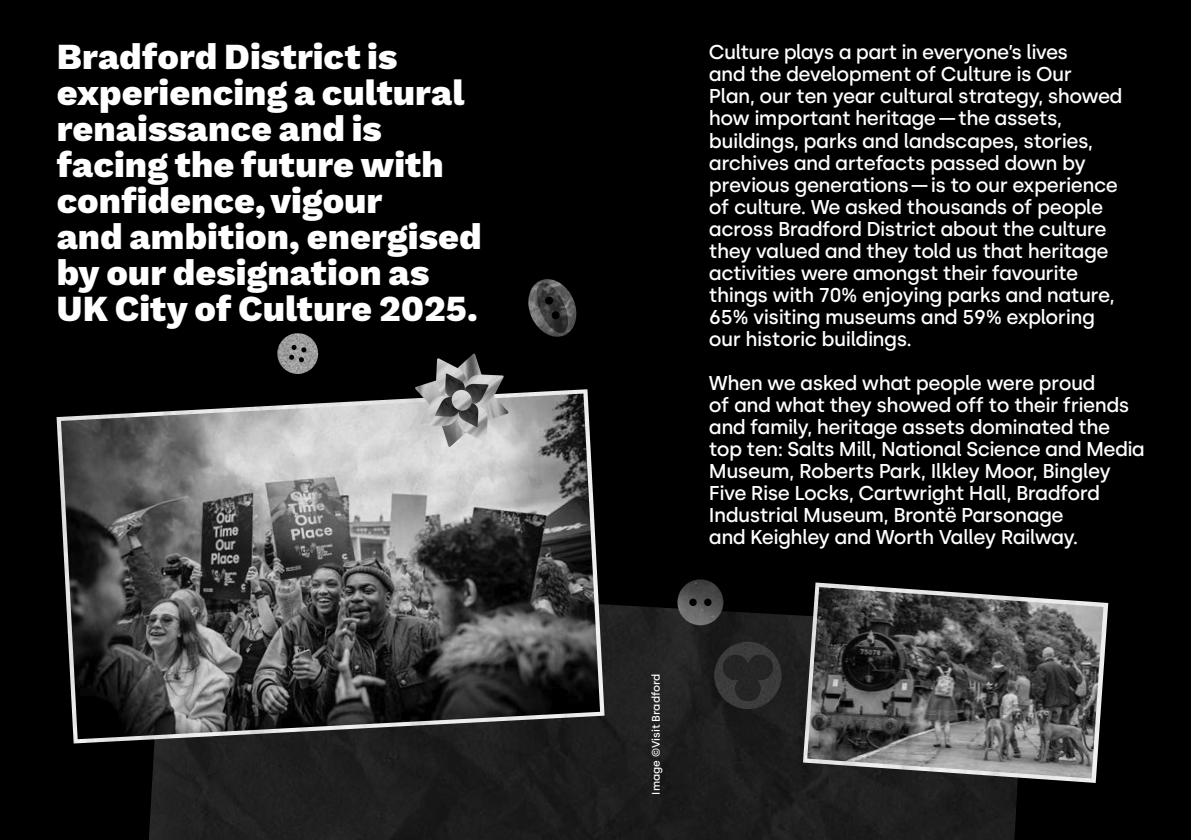
<style>
.page{position:relative;width:1191px;height:840px;background:#fff}
.page>*{position:absolute;margin:0;border:0;box-sizing:border-box;transform-origin:0 0}
.t1{font:800 36px/36px "Work Sans";color:#fff}
.t2{font:500 20px/22px "Silka";letter-spacing:-.025em;color:#fff}
.t3{font:500 11px "Silka";color:#fff}
</style>
<div class="page">
<div style="left:0;top:0;width:1191px;height:839px;background:#000"></div>
<img style="left:149px;top:581px;width:869px;height:258px">
<img style="left:57px;top:389px;width:547px;height:354px">
<img style="left:61px;top:393px;width:539px;height:345px">
<img style="left:803px;top:582px;width:305px;height:200px">
<img style="left:807px;top:586px;width:296px;height:192px">
<img style="left:487px;top:390px;width:22px;height:31px">
<img style="left:415px;top:380px;width:21px;height:31px">
<img style="left:441px;top:426px;width:32px;height:21px">
<img style="left:468px;top:353px;width:14px;height:21px">
<img style="left:455px;top:406px;width:32px;height:36px">
<img style="left:436px;top:358px;width:32px;height:37px">
<img style="left:419px;top:395px;width:38px;height:31px">
<img style="left:466px;top:374px;width:38px;height:32px">
<img style="left:457px;top:404px;width:21px;height:23px">
<img style="left:445px;top:373px;width:21px;height:24px">
<img style="left:435px;top:397px;width:26px;height:19px">
<img style="left:462px;top:383px;width:27px;height:21px">
<img style="left:450px;top:389px;width:23px;height:23px">
<img style="left:714px;top:641px;width:67px;height:67px;border-radius:34px">
<img style="left:723px;top:654px;width:50px;height:46px">
<img style="left:528px;top:279px;width:49px;height:58px">
<img style="left:535px;top:283px;width:34px;height:52px">
<svg style="left:544px;top:296px;width:16px;height:23px"></svg>
<img style="left:277px;top:333px;width:41px;height:41px">
<svg style="left:289px;top:344px;width:18px;height:18px"></svg>
<img style="left:677px;top:579px;width:46px;height:46px;border-radius:23px">
<div style="left:689px;top:598px;width:7px;height:7px;background:#000;border-radius:50%"></div>
<div style="left:704px;top:598px;width:7px;height:7px;background:#000;border-radius:50%"></div>
<h1 class="t1" style="left:57px;top:41px;width:426px">Bradford District is experiencing a cultural renaissance and is facing the future with confidence, vigour<br>and ambition, energised by our designation as<br>UK City of Culture 2025.</h1>
<p class="t2" style="left:709px;top:41px;width:415px">Culture plays a part in everyone’s lives<br>and the development of Culture is Our Plan, our ten year cultural strategy, showed how important heritage—the assets, buildings, parks and landscapes, stories, archives and artefacts passed down by previous generations—is to our experience of culture. We asked thousands of people across Bradford District about the culture they valued and they told us that heritage activities were amongst their favourite things with 70% enjoying parks and nature, 65% visiting museums and 59% exploring our historic buildings.</p>
<p class="t2" style="left:709px;top:371px;width:437px">When we asked what people were proud<br>of and what they showed off to their friends and family, heritage assets dominated the top ten: Salts Mill, National Science and Media Museum, Roberts Park, Ilkley Moor, Bingley Five Rise Locks, Cartwright Hall, Bradford Industrial Museum, Brontë Parsonage<br>and Keighley and Worth Valley Railway.</p>
<p class="t3" style="left:649px;top:794px;width:122px;rotate:-90deg">Image ©Visit Bradford</p>
</div>
